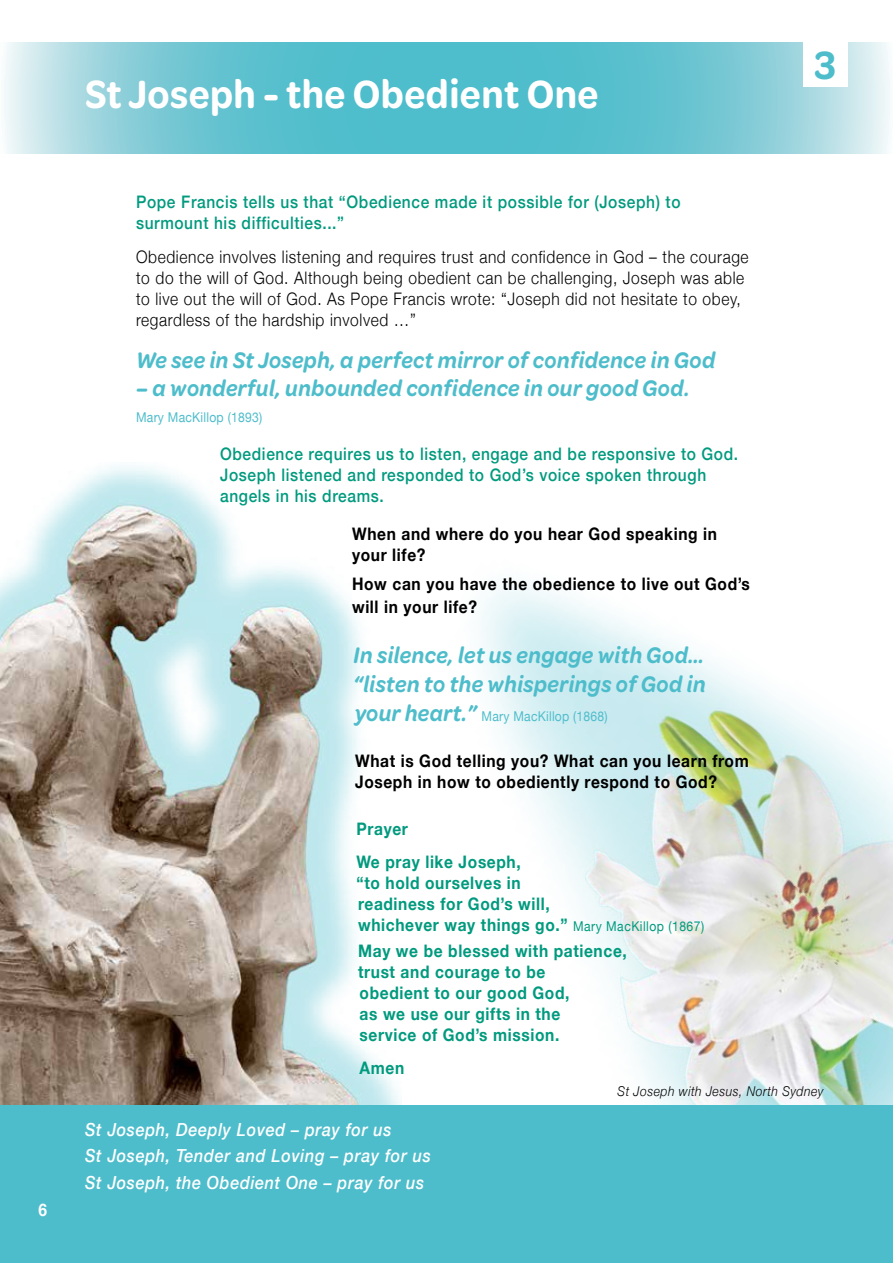
<style>
.page{position:relative;width:893px;height:1263px;background:#fff}
.page>*{position:absolute;margin:0;border:0;box-sizing:border-box;transform-origin:0 0}
.t1{font:600 42px "Omnes Semi Cond";letter-spacing:.01em;color:#fff}
.t2{font:600 42px "Omnes Semi Cond";color:#4ebdcb}
.t3{font:italic 600 24px/28.8px "Omnes";letter-spacing:.02em;color:#4ebdcb;scale:.9 1}
.t4{font:italic 500 18px/26.5px "Helvetica Neue";letter-spacing:.04em;color:#fff;scale:.9 1}
.t5{font:300 17.25px/21px "Helvetica Neue";letter-spacing:.04em;color:#000;scale:.9 1}
.t6{font:700 17.25px/21px "Helvetica Neue";letter-spacing:.04em;color:#009a7e;scale:.9 1}
.t7{font:500 17.25px/21px "Helvetica Neue";letter-spacing:.04em;color:#009a7e;scale:.9 1}
.t8{font:700 17.25px/21px "Helvetica Neue";letter-spacing:.04em;color:#000;scale:.9 1}
.t9{font:700 17.25px "Helvetica Neue";color:#fff;scale:.9 1}
.t10{font:13.5px "Helvetica Neue";letter-spacing:.02em;color:#4ebdcb;scale:.9 1}
.t11{font:italic 300 13.5px "Helvetica Neue";letter-spacing:.04em;color:#000;scale:.9 1}
.s1{font-family:"Omnes";font-weight:600;font-style:italic;font-size:24px}
.s2{font-weight:400;font-size:13.5px}
</style>
<div class="page">
<img style="left:401px;top:586px;width:492px;height:520px">
<img style="left:0;top:466px;width:401px;height:640px">
<svg style="left:4px;top:43px;width:886px;height:110px;background:#76c9d5"></svg>
<div style="left:803px;top:42px;width:44px;height:45px;background:#fff"></div>
<div style="left:0;top:1106px;width:893px;height:157px;background:#4ebdcb"></div>
<p class="t9" style="left:38px;top:1196px;width:11px">6</p>
<h1 class="t1" style="left:85px;top:65px;width:515px">St Joseph - the Obedient One</h1>
<h1 class="t2" style="left:814px;top:36px;width:23px">3</h1>
<p class="t7" style="left:136px;top:190px;width:606px">Pope Francis tells us that “Obedience made it possible for (Joseph) to surmount his difficulties...”</p>
<p class="t5" style="left:136px;top:245px;width:682px">Obedience involves listening and requires trust and confidence in God – the courage to do the will of God. Although being obedient can be challenging, Joseph was able to live out the will of God. As Pope Francis wrote: “Joseph did not hesitate to obey, regardless of the hardship involved …”</p>
<h2 class="t3" style="left:136px;top:344px;width:645px">We see in St Joseph, a perfect mirror of confidence in God</h2>
<h2 class="t3" style="left:136px;top:373px;width:616px">– a wonderful, unbounded confidence in our good God.</h2>
<p class="t10" style="left:136px;top:407px;width:142px">Mary MacKillop (1893)</p>
<p class="t7" style="left:220px;top:442px;width:577px">Obedience requires us to listen, engage and be responsive to God.<br>Joseph listened and responded to God’s voice spoken through angels in his dreams.</p>
<p class="t8" style="left:352px;top:524px;width:407px">When and where do you hear God speaking in your life?</p>
<p class="t8" style="left:352px;top:573px;width:443px;line-height:22.5px">How can you have the obedience to live out God’s will in your life?</p>
<h2 class="t3" style="left:354px;top:639px;width:393px">In silence, let us engage with God… “listen to the whisperings of God in</h2>
<p class="t10" style="left:355px;top:706px;width:282px"><span class="s1">your heart.”</span> Mary MacKillop (1868)</p>
<p class="t8" style="left:355px;top:751px;width:439px">What is God telling you? What can you learn from<br>Joseph in how to obediently respond to God?</p>
<p class="t6" style="left:357px;top:812px;width:184px;line-height:33.8px">Prayer<br>We pray like Joseph,</p>
<p class="t6" style="left:357px;top:873px;width:388px">“to hold ourselves in<br>readiness for God’s will,<br>whichever way things go.” <span class="s2">Mary MacKillop (1867)</span></p>
<p class="t6" style="left:358px;top:940px;width:300px">May we be blessed with patience, trust and courage to be<br>obedient to our good God,<br>as we use our gifts in the<br>service of God’s mission.</p>
<p class="t6" style="left:360px;top:1058px;width:51px">Amen</p>
<p class="t11" style="left:618px;top:1080px;width:230px">St Joseph with Jesus, North Sydney</p>
<p class="t4" style="left:85px;top:1115px;width:386px">St Joseph, Deeply Loved – pray for us<br>St Joseph, Tender and Loving – pray for us<br>St Joseph, the Obedient One – pray for us</p>
</div>
